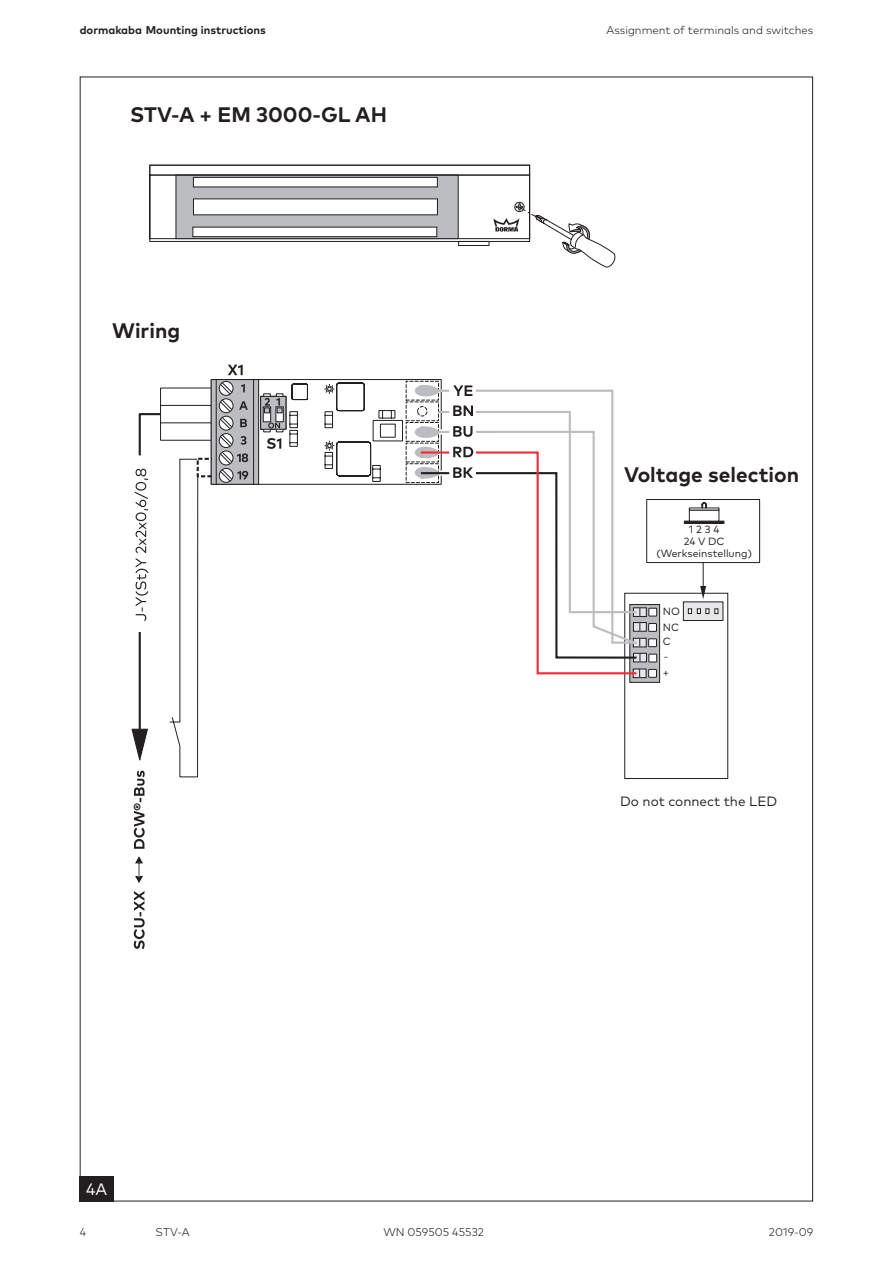
<style>
.page{position:relative;width:893px;height:1263px;background:#fff}
.page>*{position:absolute;margin:0;border:0;box-sizing:border-box;transform-origin:0 0}
.Body_text{font:700 21px "Mark Pro";color:#231f20}
.t1{font:16.5px "Mark Pro";color:#fff}
.Body_text-2{font:13.5px "Mark Pro";color:#231f20}
.t2{font:300 11.25px "Mark Pro";color:#231f20}
.t3{font:700 11.25px "Mark Pro";color:#231f20}
.t4{font:10.5px/11.9px "Mark Pro";color:#231f20}
</style>
<div class="page">
<svg style="left:149px;top:164px;width:467px;height:104px"></svg>
<div style="left:80px;top:1176px;width:34px;height:26px;background:#231f20"></div>
<hr style="left:160px;top:388px;width:1px;height:52px;background:#231f20">
<hr style="left:161px;top:388px;width:50px;height:1px;background:#231f20">
<hr style="left:161px;top:405px;width:50px;height:1px;background:#231f20">
<hr style="left:161px;top:422px;width:50px;height:1px;background:#231f20">
<hr style="left:161px;top:440px;width:50px;height:1px;background:#231f20">
<svg style="left:134px;top:891px;width:11px;height:58px"></svg>
<svg style="left:134px;top:771px;width:11px;height:78px"></svg>
<svg style="left:131px;top:412px;width:32px;height:349px"></svg>
<svg style="left:135px;top:856px;width:8px;height:27px"></svg>
<div style="left:197px;top:458px;width:16px;height:19px;border:2px dashed #231f20"></div>
<svg style="left:169px;top:458px;width:30px;height:320px"></svg>
<div style="left:624px;top:593px;width:104px;height:186px;background:#fff;border:1px solid #231f20"></div>
<div style="left:683px;top:601px;width:40px;height:20px;background:#e6e7e9;border:1px solid #231f20"></div>
<svg style="left:629px;top:604px;width:31px;height:79px"></svg>
<div style="left:649px;top:608px;width:8px;height:8px;background:#fff"></div>
<div style="left:648px;top:608px;width:9px;height:8px;border:1px solid #231f20"></div>
<div style="left:649px;top:623px;width:7px;height:8px;background:#fff"></div>
<div style="left:648px;top:623px;width:9px;height:9px;border:1px solid #231f20"></div>
<div style="left:649px;top:639px;width:7px;height:8px;background:#fff"></div>
<div style="left:648px;top:638px;width:9px;height:9px;border:1px solid #231f20"></div>
<div style="left:649px;top:654px;width:8px;height:8px;background:#fff"></div>
<div style="left:648px;top:654px;width:9px;height:8px;border:1px solid #231f20"></div>
<div style="left:649px;top:669px;width:7px;height:8px;background:#fff"></div>
<div style="left:648px;top:669px;width:9px;height:9px;border:1px solid #231f20"></div>
<div style="left:633px;top:607px;width:14px;height:10px;background:#e6e7e9;border:1px solid #231f20"></div>
<div style="left:633px;top:622px;width:14px;height:10px;background:#e6e7e9;border:1px solid #231f20"></div>
<div style="left:633px;top:638px;width:14px;height:9px;background:#e6e7e9;border:1px solid #231f20"></div>
<div style="left:633px;top:653px;width:14px;height:9px;background:#e6e7e9;border:1px solid #231f20"></div>
<svg style="left:633px;top:668px;width:13px;height:10px"></svg>
<svg style="left:536px;top:661px;width:103px;height:14px"></svg>
<svg style="left:687px;top:608px;width:32px;height:6px"></svg>
<svg style="left:211px;top:364px;width:430px;height:297px"></svg>
<div style="left:684px;top:521px;width:40px;height:3px;background:#231f20;border:1px solid #231f20"></div>
<div style="left:689px;top:510px;width:30px;height:11px;background:#fff;border:1px solid #231f20"></div>
<svg style="left:701px;top:502px;width:6px;height:6px"></svg>
<div style="left:646px;top:499px;width:114px;height:64px;border:1px solid #231f20"></div>
<svg style="left:700px;top:562px;width:6px;height:37px"></svg>
<p class="t3" style="left:80px;top:21px;width:188px">dormakaba Mounting instructions</p>
<p class="t2" style="left:606px;top:22px;width:208px">Assignment of terminals and switches</p>
<p class="Body_text" style="left:130px;top:98px;width:258px">STV-A + EM 3000-GL AH</p>
<p class="Body_text" style="left:112px;top:314px;width:70px">Wiring</p>
<p class="t1" style="left:86px;top:1177px;width:23px">4A</p>
<p class="Body_text" style="left:624px;top:458px;width:177px">Voltage selection</p>
<p class="t4" style="left:656px;top:525px;width:97px;text-align:center">1 2 3 4<br>24 VDC (Werkseinstellung)</p>
<p class="t4" style="left:663px;top:607px;width:19px">NO</p>
<p class="t4" style="left:663px;top:622px;width:18px">NC</p>
<p class="t4" style="left:663px;top:636px;width:10px">C</p>
<p class="t4" style="left:663px;top:650px;width:8px;line-height:15.8px">- +</p>
<p class="Body_text-2" style="left:620px;top:791px;width:159px">Do not connect the LED</p>
<p class="t2" style="left:80px;top:1224px;width:8px">4</p>
<p class="t2" style="left:156px;top:1224px;width:36px">STV-A</p>
<p class="t2" style="left:383px;top:1224px;width:102px">WN 059505 45532</p>
<p class="t2" style="left:769px;top:1224px;width:46px">2019-09</p>
</div>
